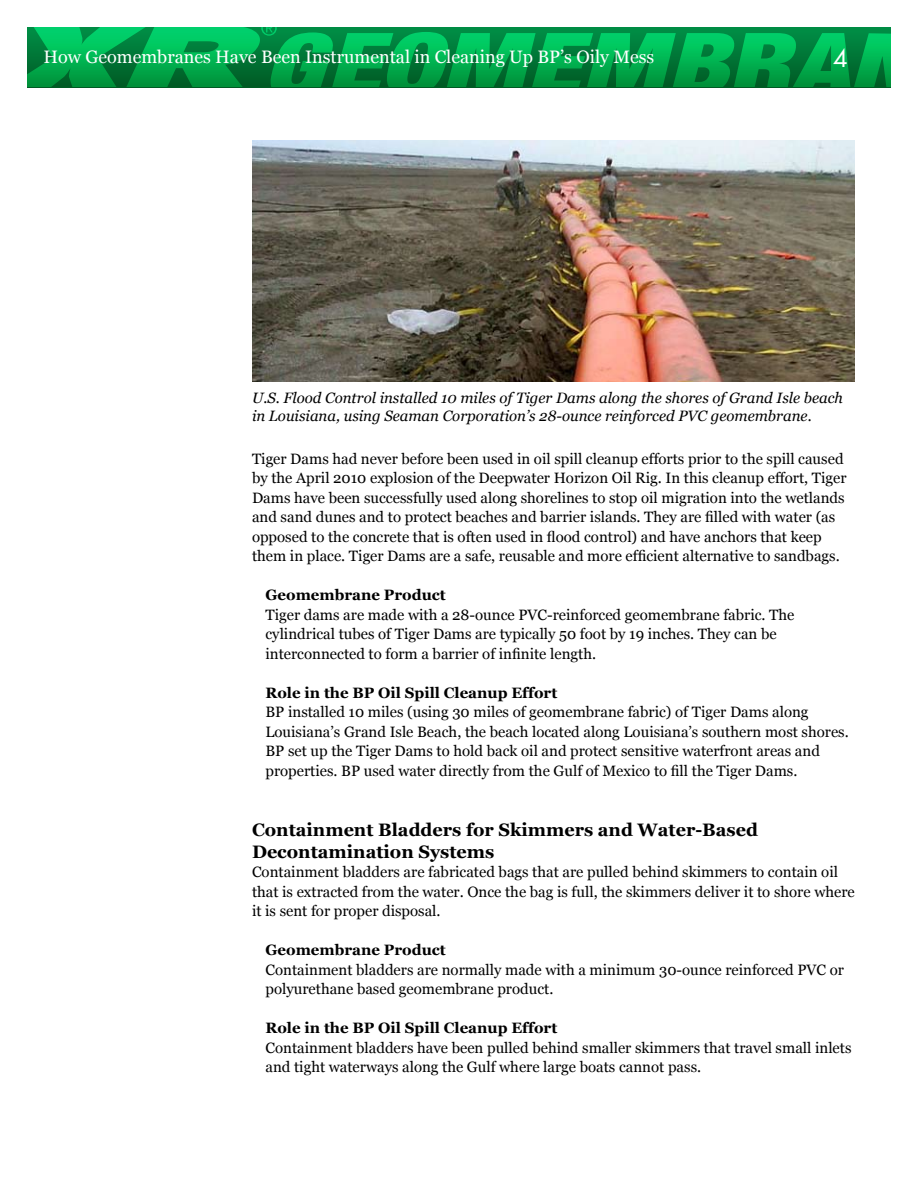
<style>
.page{position:relative;width:918px;height:1188px;background:#fff}
.page>*{position:absolute;margin:0;border:0;box-sizing:border-box;transform-origin:0 0}
.t1{font:27px "Futura";color:#fff}
.t2{font:700 18px/21.6px "Georgia";color:#000}
.t3{font:18px "Georgia";color:#fff}
.t4{font:15px/19.5px "Georgia";color:#000}
.t5{font:italic 15px/18px "Georgia";color:#000}
.t6{font:700 15px "Georgia";color:#000}
</style>
<div class="page">
<svg style="left:27px;top:27px;width:864px;height:60px;background:#009e48"></svg>
<img style="left:252px;top:140px;width:603px;height:241px">
<p class="t3" style="left:44px;top:46px;width:612px">How Geomembranes Have Been Instrumental in Cleaning Up BP’s Oily Mess</p>
<h1 class="t1" style="left:833px;top:42px;width:17px">4</h1>
<p class="t5" style="left:252px;top:389px;width:593px">U.S. Flood Control installed 10 miles of Tiger Dams along the shores of Grand Isle beach in Louisiana, using Seaman Corporation’s 28-ounce reinforced PVC geomembrane.</p>
<p class="t4" style="left:252px;top:449px;width:596px">Tiger Dams had never before been used in oil spill cleanup efforts prior to the spill caused by the April 2010 explosion of the Deepwater Horizon Oil Rig. In this cleanup effort, Tiger Dams have been successfully used along shorelines to stop oil migration into the wetlands and sand dunes and to protect beaches and barrier islands. They are filled with water (as opposed to the concrete that is often used in flood control) and have anchors that keep them in place. Tiger Dams are a safe, reusable and more efficient alternative to sandbags.</p>
<p class="t6" style="left:266px;top:585px;width:182px">Geomembrane Product</p>
<p class="t4" style="left:266px;top:605px;width:530px">Tiger dams are made with a 28-ounce PVC-reinforced geomembrane fabric. The cylindrical tubes of Tiger Dams are typically 50 foot by 19 inches. They can be interconnected to form a barrier of infinite length.</p>
<p class="t6" style="left:266px;top:683px;width:293px">Role in the BP Oil Spill Cleanup Effort</p>
<p class="t4" style="left:266px;top:702px;width:585px">BP installed 10 miles (using 30 miles of geomembrane fabric) of Tiger Dams along Louisiana’s Grand Isle Beach, the beach located along Louisiana’s southern most shores.<br>BP set up the Tiger Dams to hold back oil and protect sensitive waterfront areas and properties. BP used water directly from the Gulf of Mexico to fill the Tiger Dams.</p>
<p class="t2" style="left:252px;top:819px;width:508px">Containment Bladders for Skimmers and Water-Based<br>Decontamination Systems</p>
<p class="t4" style="left:252px;top:863px;width:604px">Containment bladders are fabricated bags that are pulled behind skimmers to contain oil that is extracted from the water. Once the bag is full, the skimmers deliver it to shore where it is sent for proper disposal.</p>
<p class="t6" style="left:266px;top:940px;width:182px">Geomembrane Product</p>
<p class="t4" style="left:266px;top:960px;width:580px">Containment bladders are normally made with a minimum 30-ounce reinforced PVC or polyurethane based geomembrane product.</p>
<p class="t6" style="left:266px;top:1018px;width:293px">Role in the BP Oil Spill Cleanup Effort</p>
<p class="t4" style="left:266px;top:1038px;width:588px">Containment bladders have been pulled behind smaller skimmers that travel small inlets and tight waterways along the Gulf where large boats cannot pass.</p>
</div>
